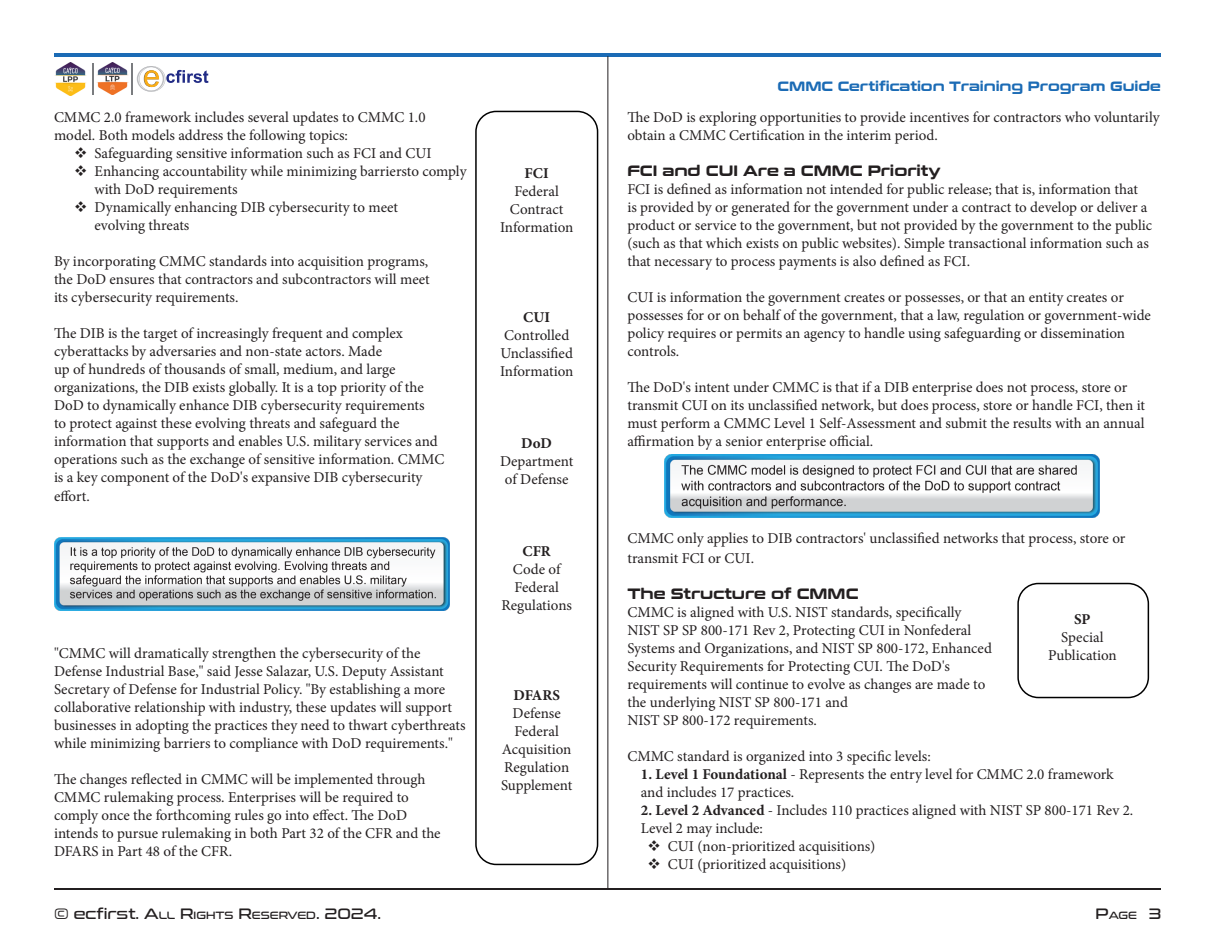
<style>
.page{position:relative;width:1215px;height:945px;background:#fff}
.page>*{position:absolute;margin:0;border:0;box-sizing:border-box;transform-origin:0 0}
.t1{font:15px/18px "Minion Pro";color:#231f20}
.t2{font:700 15px "Conthrax";color:#231f20}
.t3{font:700 15px "Minion Pro";color:#231f20}
.t4{font:700 13.5px "Conthrax";color:#1b6bb5}
.t5{font:10.5px "Conthrax";color:#231f20}
.s1{font-weight:700}
.s2{font-size:15px}
</style>
<div class="page">
<hr style="left:55px;top:888px;width:1106px;height:2px;background:#231f20">
<hr style="left:54px;top:53px;width:1107px;height:3px;background:#1b6bb5">
<hr style="left:608px;top:56px;width:1px;height:834px;background:#231f20">
<svg style="left:137px;top:66px;width:71px;height:26px"></svg>
<hr style="left:131px;top:63px;width:1px;height:31px;background:#7a7c7f">
<hr style="left:92px;top:63px;width:1px;height:31px;background:#7a7c7f">
<img style="left:96px;top:63px;width:32px;height:32px">
<img style="left:54px;top:63px;width:32px;height:32px">
<div style="left:1017px;top:583px;width:132px;height:115px;border:2px solid #000;border-radius:20px"></div>
<div style="left:475px;top:111px;width:123px;height:754px;border:2px solid #000;border-radius:20px"></div>
<img style="left:54px;top:537px;width:396px;height:74px">
<img style="left:664px;top:454px;width:436px;height:63px">
<p class="t1" style="left:54px;top:108px;width:373px">CMMC 2.0 framework includes several updates to CMMC 1.0</p>
<p class="t1" style="left:54px;top:126px;width:295px">model. Both models address the following topics:</p>
<p class="t1" style="left:94px;top:144px;width:339px">Safeguarding sensitive information such as FCI and CUI</p>
<p class="t1" style="left:94px;top:162px;width:374px">Enhancing accountability while minimizing barriersto comply with DoD requirements</p>
<p class="t1" style="left:94px;top:198px;width:305px">Dynamically enhancing DIB cybersecurity to meet evolving threats</p>
<p class="t1" style="left:54px;top:252px;width:376px">By incorporating CMMC standards into acquisition programs,</p>
<p class="t1" style="left:54px;top:270px;width:377px">the DoD ensures that contractors and subcontractors will meet</p>
<p class="t1" style="left:54px;top:288px;width:186px">its cybersecurity requirements.</p>
<p class="t1" style="left:54px;top:324px;width:350px">The DIB is the target of increasingly frequent and complex</p>
<p class="t1" style="left:54px;top:342px;width:330px">cyberattacks by adversaries and non-state actors. Made</p>
<p class="t1" style="left:54px;top:360px;width:343px">up of hundreds of thousands of small, medium, and large</p>
<p class="t1" style="left:54px;top:378px;width:371px">organizations, the DIB exists globally. It is a top priority of the</p>
<p class="t1" style="left:54px;top:396px;width:372px">DoD to dynamically enhance DIB cybersecurity requirements</p>
<p class="t1" style="left:54px;top:414px;width:347px">to protect against these evolving threats and safeguard the</p>
<p class="t1" style="left:54px;top:432px;width:385px">information that supports and enables U.S. military services and</p>
<p class="t1" style="left:54px;top:450px;width:392px">operations such as the exchange of sensitive information. CMMC</p>
<p class="t1" style="left:54px;top:468px;width:370px">is a key component of the DoD's expansive DIB cybersecurity</p>
<p class="t1" style="left:54px;top:488px;width:37px">effort.</p>
<p class="t1" style="left:54px;top:644px;width:368px">"CMMC will dramatically strengthen the cybersecurity of the</p>
<p class="t1" style="left:54px;top:662px;width:413px">Defense Industrial Base," said Jesse Salazar, U.S. Deputy Assistant Secretary of Defense for Industrial Policy. "By establishing a more collaborative relationship with industry, these updates will support businesses in adopting the practices they need to thwart cyberthreats while minimizing barriers to compliance with DoD requirements."</p>
<p class="t1" style="left:54px;top:770px;width:373px">The changes reflected in CMMC will be implemented through</p>
<p class="t1" style="left:54px;top:788px;width:356px">CMMC rulemaking process. Enterprises will be required to</p>
<p class="t1" style="left:54px;top:806px;width:355px">comply once the forthcoming rules go into effect. The DoD</p>
<p class="t1" style="left:54px;top:824px;width:388px">intends to pursue rulemaking in both Part 32 of the CFR and the<br>DFARS in Part 48 of the CFR.</p>
<p class="t3" style="left:525px;top:163px;width:26px">FCI</p>
<p class="t1" style="left:514px;top:182px;width:46px">Federal</p>
<p class="t1" style="left:510px;top:200px;width:55px">Contract</p>
<p class="t1" style="left:500px;top:218px;width:75px">Information</p>
<p class="t3" style="left:523px;top:307px;width:28px">CUI</p>
<p class="t1" style="left:504px;top:326px;width:67px">Controlled</p>
<p class="t1" style="left:500px;top:344px;width:74px">Unclassified</p>
<p class="t1" style="left:500px;top:362px;width:75px">Information</p>
<p class="t3" style="left:521px;top:433px;width:32px">DoD</p>
<p class="t1" style="left:500px;top:452px;width:75px">Department</p>
<p class="t1" style="left:505px;top:470px;width:65px">of Defense</p>
<p class="t3" style="left:523px;top:541px;width:30px">CFR</p>
<p class="t1" style="left:513px;top:560px;width:49px">Code of</p>
<p class="t1" style="left:514px;top:578px;width:46px">Federal</p>
<p class="t1" style="left:501px;top:596px;width:72px">Regulations</p>
<p class="t3" style="left:513px;top:685px;width:48px">DFARS</p>
<p class="t1" style="left:513px;top:704px;width:50px">Defense</p>
<p class="t1" style="left:514px;top:722px;width:46px">Federal</p>
<p class="t1" style="left:502px;top:740px;width:71px">Acquisition</p>
<p class="t1" style="left:504px;top:758px;width:67px">Regulation</p>
<p class="t1" style="left:501px;top:776px;width:73px">Supplement</p>
<p class="t4" style="left:778px;top:75px;width:385px">CMMC Certification Training Program Guide</p>
<p class="t1" style="left:627px;top:108px;width:534px">The DoD is exploring opportunities to provide incentives for contractors who voluntarily obtain a CMMC Certification in the interim period.</p>
<p class="t2" style="left:627px;top:159px;width:315px">FCI and CUI Are a CMMC Priority</p>
<p class="t1" style="left:627px;top:180px;width:512px">FCI is defined as information not intended for public release; that is, information that</p>
<p class="t1" style="left:627px;top:198px;width:522px">is provided by or generated for the government under a contract to develop or deliver a</p>
<p class="t1" style="left:627px;top:216px;width:526px">product or service to the government, but not provided by the government to the public</p>
<p class="t1" style="left:627px;top:234px;width:523px">(such as that which exists on public websites). Simple transactional information such as</p>
<p class="t1" style="left:627px;top:252px;width:344px">that necessary to process payments is also defined as FCI.</p>
<p class="t1" style="left:627px;top:288px;width:498px">CUI is information the government creates or possesses, or that an entity creates or</p>
<p class="t1" style="left:627px;top:306px;width:525px">possesses for or on behalf of the government, that a law, regulation or government-wide</p>
<p class="t1" style="left:627px;top:324px;width:499px">policy requires or permits an agency to handle using safeguarding or dissemination</p>
<p class="t1" style="left:627px;top:342px;width:53px">controls.</p>
<p class="t1" style="left:627px;top:378px;width:501px">The DoD's intent under CMMC is that if a DIB enterprise does not process, store or</p>
<p class="t1" style="left:627px;top:396px;width:519px">transmit CUI on its unclassified network, but does process, store or handle FCI, then it</p>
<p class="t1" style="left:627px;top:414px;width:519px">must perform a CMMC Level 1 Self-Assessment and submit the results with an annual</p>
<p class="t1" style="left:627px;top:432px;width:247px">affirmation by a senior enterprise official.</p>
<p class="t1" style="left:627px;top:528px;width:500px;line-height:19.8px">CMMC only applies to DIB contractors' unclassified networks that process, store or transmit FCI or CUI.</p>
<p class="t2" style="left:627px;top:582px;width:233px">The Structure of CMMC</p>
<p class="t1" style="left:627px;top:603px;width:336px">CMMC is aligned with U.S. NIST standards, specifically</p>
<p class="t1" style="left:627px;top:621px;width:346px">NIST SP SP 800-171 Rev 2, Protecting CUI in Nonfederal</p>
<p class="t1" style="left:627px;top:639px;width:366px">Systems and Organizations, and NIST SP 800-172, Enhanced</p>
<p class="t1" style="left:627px;top:657px;width:324px">Security Requirements for Protecting CUI. The DoD's</p>
<p class="t1" style="left:627px;top:675px;width:359px">requirements will continue to evolve as changes are made to</p>
<p class="t1" style="left:627px;top:693px;width:222px">the underlying NIST SP 800-171 and</p>
<p class="t1" style="left:627px;top:711px;width:191px">NIST SP 800-172 requirements.</p>
<p class="t1" style="left:627px;top:747px;width:305px">CMMC standard is organized into 3 specific levels:</p>
<p class="t1" style="left:641px;top:765px;width:474px"><span class="s1">1. Level 1 Foundational</span> - Represents the entry level for CMMC 2.0 framework</p>
<p class="t1" style="left:641px;top:783px;width:155px">and includes 17 practices.</p>
<p class="t1" style="left:641px;top:801px;width:494px"><span class="s1">2. Level 2 Advanced</span> - Includes 110 practices aligned with NIST SP 800-171 Rev 2.</p>
<p class="t1" style="left:641px;top:819px;width:124px">Level 2 may include:</p>
<p class="t1" style="left:668px;top:837px;width:209px">CUI (non-prioritized acquisitions)</p>
<p class="t1" style="left:668px;top:855px;width:180px">CUI (prioritized acquisitions)</p>
<p class="t3" style="left:1074px;top:608px;width:18px">SP</p>
<p class="t1" style="left:1061px;top:628px;width:44px">Special</p>
<p class="t1" style="left:1048px;top:646px;width:70px">Publication</p>
<p class="t5" style="left:54px;top:907px;width:328px"><span class="s2">©</span> <span class="s2">ecfirst</span><span class="s2">. A</span>LL <span class="s2">R</span>IGHTS <span class="s2">R</span>ESERVED<span class="s2">. 2024.</span></p>
<p class="t5" style="left:1096px;top:907px;width:67px"><span class="s2">P</span>AGE <span class="s2">3</span></p>
</div>
